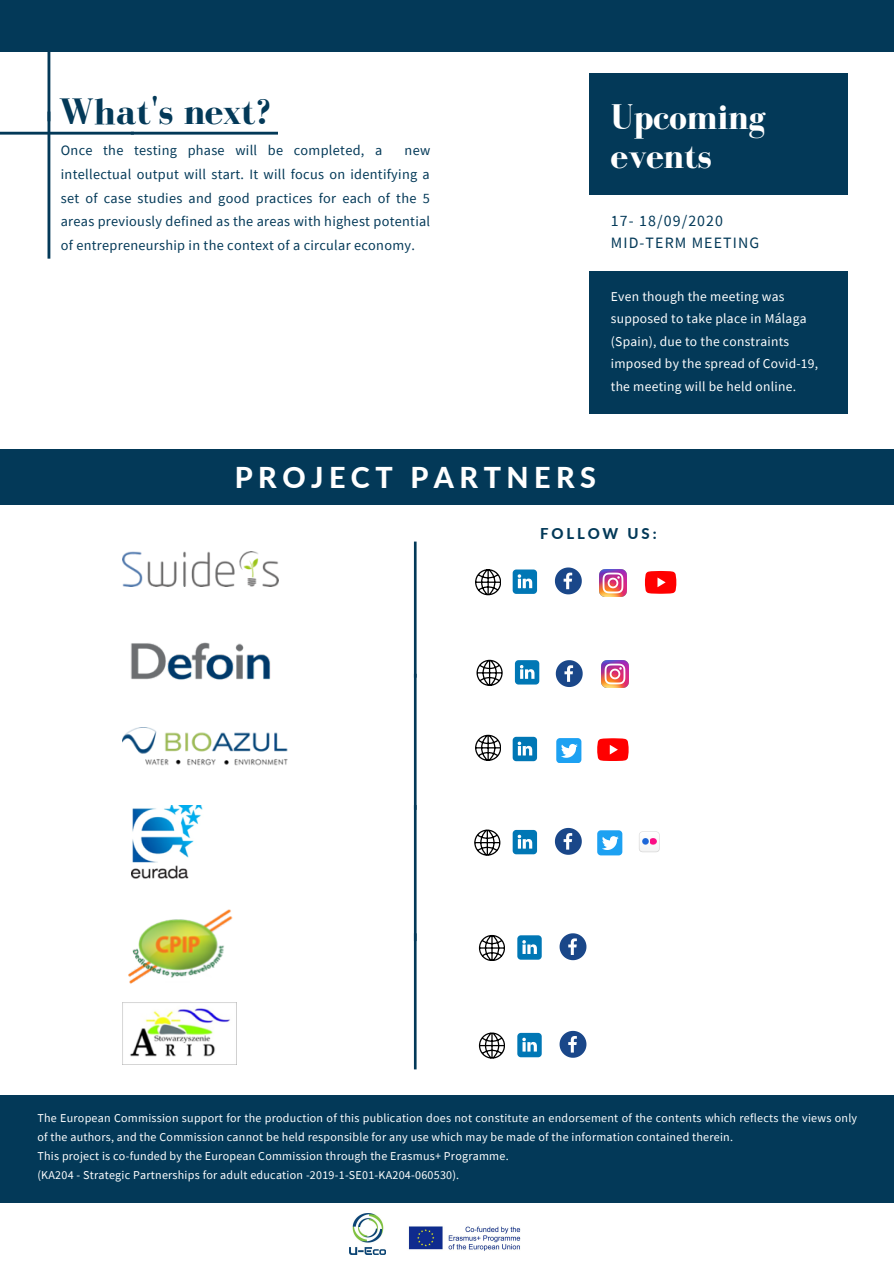
<style>
.page{position:relative;width:894px;height:1264px;background:#fff}
.page>*{position:absolute;margin:0;border:0;box-sizing:border-box;transform-origin:0 0}
.t1{font:700 37.5px "Bodoni FLF";color:#033958}
.t2{font:700 36px/38.8px "Bodoni FLF";color:#fff}
.t3{font:800 28.65px "Lato";letter-spacing:.19em;color:#fff}
.t4{font:15.9px/22.6px "Source Sans Pro";letter-spacing:.07em;color:#033958}
.t5{font:800 15px "Lato";letter-spacing:.19em;color:#033958}
.t6{font:14.25px/23.7px "Source Sans Pro";letter-spacing:.02em;color:#033958;text-align:justify}
.t7{font:13.5px/22.5px "Source Sans Pro";letter-spacing:.02em;color:#fff}
.t8{font:12px/19.2px "Source Sans Pro";letter-spacing:.02em;color:#fff}
</style>
<div class="page">
<div style="left:0;top:0;width:893px;height:51px;background:#033958"></div>
<div style="left:589px;top:74px;width:258px;height:340px;background:#033958"></div>
<div style="left:589px;top:195px;width:304px;height:76px;background:#fff"></div>
<svg style="left:0;top:51px;width:278px;height:208px"></svg>
<div style="left:0;top:449px;width:893px;height:55px;background:#033958"></div>
<img style="left:123px;top:552px;width:155px;height:35px">
<img style="left:128px;top:909px;width:105px;height:75px">
<img style="left:123px;top:727px;width:165px;height:39px">
<img style="left:131px;top:642px;width:140px;height:38px">
<img style="left:131px;top:805px;width:72px;height:73px">
<img style="left:123px;top:1002px;width:113px;height:55px">
<svg style="left:554px;top:567px;width:27px;height:27px"></svg>
<img style="left:599px;top:569px;width:27px;height:27px">
<svg style="left:512px;top:569px;width:25px;height:25px"></svg>
<svg style="left:645px;top:571px;width:31px;height:22px"></svg>
<svg style="left:475px;top:569px;width:26px;height:26px"></svg>
<svg style="left:555px;top:660px;width:27px;height:27px"></svg>
<img style="left:601px;top:660px;width:27px;height:27px">
<svg style="left:514px;top:660px;width:25px;height:24px"></svg>
<svg style="left:476px;top:659px;width:26px;height:26px"></svg>
<svg style="left:512px;top:736px;width:25px;height:25px"></svg>
<svg style="left:597px;top:738px;width:31px;height:22px"></svg>
<svg style="left:475px;top:734px;width:26px;height:26px"></svg>
<svg style="left:556px;top:738px;width:25px;height:24px"></svg>
<svg style="left:554px;top:828px;width:27px;height:26px"></svg>
<svg style="left:512px;top:830px;width:25px;height:24px"></svg>
<svg style="left:474px;top:829px;width:26px;height:26px"></svg>
<svg style="left:597px;top:830px;width:25px;height:25px"></svg>
<svg style="left:639px;top:831px;width:20px;height:21px"></svg>
<svg style="left:559px;top:933px;width:27px;height:27px"></svg>
<svg style="left:517px;top:935px;width:24px;height:24px"></svg>
<svg style="left:478px;top:934px;width:26px;height:26px"></svg>
<svg style="left:559px;top:1030px;width:27px;height:27px"></svg>
<svg style="left:517px;top:1032px;width:24px;height:25px"></svg>
<svg style="left:478px;top:1032px;width:26px;height:26px"></svg>
<div style="left:0;top:1095px;width:893px;height:107px;background:#033958"></div>
<svg style="left:414px;top:541px;width:2px;height:528px"></svg>
<img style="left:408px;top:1226px;width:113px;height:25px">
<img style="left:349px;top:1213px;width:36px;height:41px">
<h1 class="t1" style="left:59px;top:91px;width:213px">What's next?</h1>
<p class="t6" style="left:61px;top:138px;width:323px">Once the testing phase will be completed, a</p>
<p class="t6" style="left:61px;top:138px;width:371px;text-indent:344px">new intellectual output will start. It will focus on identifying a set of case studies and good practices for each of the 5 areas previously defined as the areas with highest potential of entrepreneurship in the context of a circular economy.</p>
<h2 class="t2" style="left:610px;top:98px;width:157px">Upcoming events</h2>
<h3 class="t4" style="left:610px;top:209px;width:150px">17- 18/09/2020<br>MID-TERM MEETING</h3>
<p class="t7" style="left:610px;top:285px;width:209px">Even though the meeting was supposed to take place in Málaga (Spain), due to the constraints imposed by the spread of Covid-19, the meeting will be held online.</p>
<h3 class="t3" style="left:235px;top:460px;width:362px">PROJECT PARTNERS</h3>
<p class="t5" style="left:540px;top:524px;width:118px">FOLLOW US:</p>
<p class="t8" style="left:37px;top:1107px;width:821px">The European Commission support for the production of this publication does not constitute an endorsement of the contents which reflects the views only of the authors, and the Commission cannot be held responsible for any use which may be made of the information contained therein.<br>This project is co-funded by the European Commission through the Erasmus+ Programme.<br>(KA204 - Strategic Partnerships for adult education -2019-1-SE01-KA204-060530).</p>
</div>
